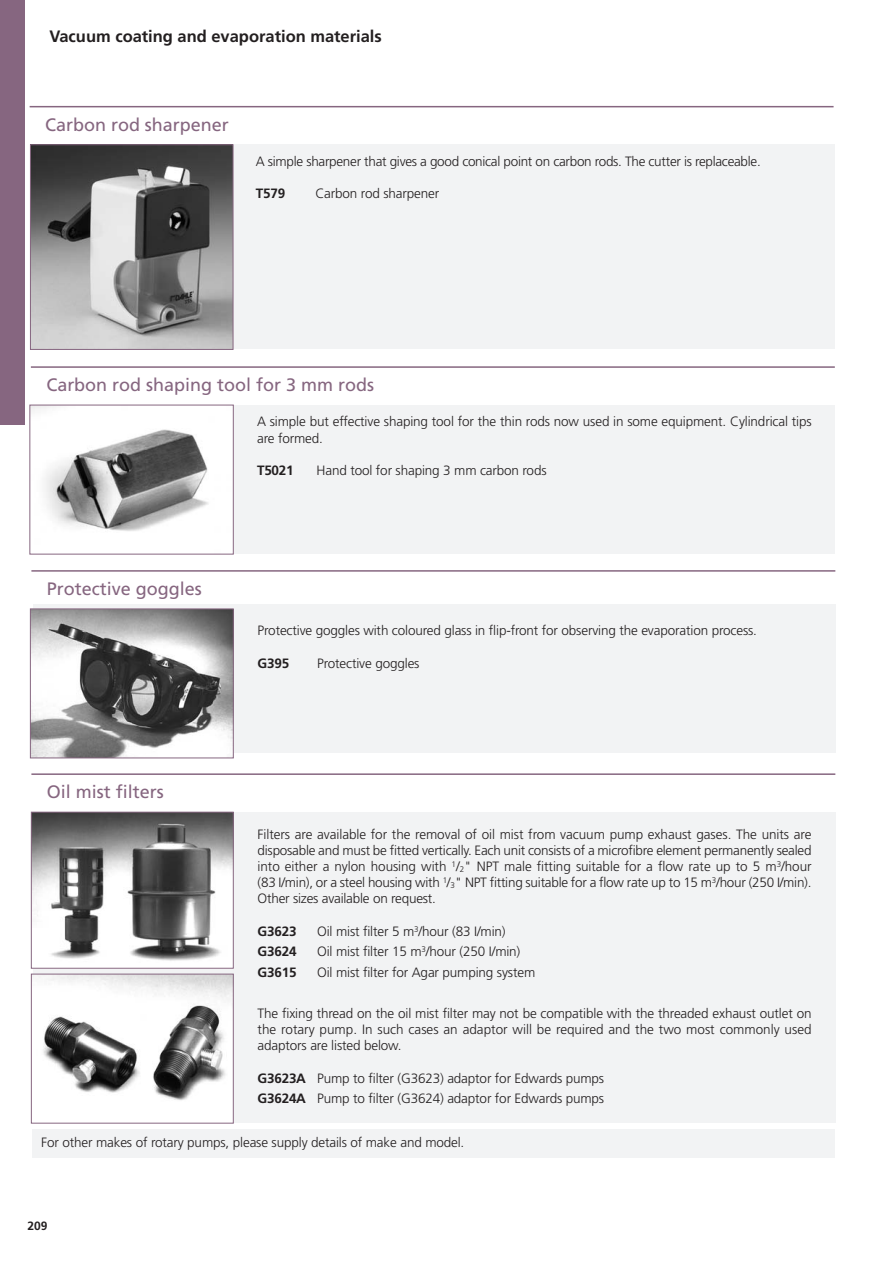
<style>
.page{position:relative;width:893px;height:1263px;background:#fff}
.page>*{position:absolute;margin:0;border:0;box-sizing:border-box;transform-origin:0 0}
.t1{font:18px "Frutiger";color:#866680}
.t2{font:700 16.5px "Frutiger";color:#231f20}
.t3{font:300 13.5px/16.2px "Frutiger";letter-spacing:-.01em;color:#231f20}
.t4{font:700 13.5px "Frutiger";letter-spacing:-.015em;color:#231f20}
.t5{font:700 12px "Frutiger";color:#231f20}
.s1{font-size:8.1px}
.s2{font-weight:700}
</style>
<div class="page">
<div style="left:0;top:0;width:25px;height:425px;background:#866680"></div>
<div style="left:32px;top:1128px;width:803px;height:29px;background:#f2f3f4"></div>
<div style="left:31px;top:145px;width:804px;height:204px;background:#f2f3f4"></div>
<hr style="left:30px;top:106px;width:803px;height:1px;background:#866680">
<div style="left:32px;top:405px;width:803px;height:149px;background:#f2f3f4"></div>
<hr style="left:31px;top:366px;width:803px;height:2px;background:#866680">
<img style="left:32px;top:146px;width:199px;height:202px">
<div style="left:30px;top:144px;width:203px;height:206px;border:1px solid #866680"></div>
<img style="left:32px;top:407px;width:199px;height:145px">
<div style="left:33px;top:604px;width:802px;height:148px;background:#f2f3f4"></div>
<hr style="left:31px;top:570px;width:804px;height:1px;background:#866680">
<img style="left:32px;top:610px;width:199px;height:146px">
<div style="left:30px;top:608px;width:203px;height:150px;border:1px solid #866680"></div>
<div style="left:33px;top:812px;width:802px;height:310px;background:#f2f3f4"></div>
<hr style="left:31px;top:773px;width:804px;height:2px;background:#866680">
<img style="left:33px;top:814px;width:198px;height:152px">
<div style="left:31px;top:812px;width:202px;height:156px;border:1px solid #866680"></div>
<img style="left:33px;top:976px;width:198px;height:145px">
<div style="left:31px;top:974px;width:202px;height:149px;border:1px solid #866680"></div>
<p class="t2" style="left:49px;top:30px;width:334px">Vacuum coating and evaporation materials</p>
<h1 class="t1" style="left:45px;top:117px;width:185px">Carbon rod sharpener</h1>
<p class="t3" style="left:256px;top:154px;width:506px">A simple sharpener that gives a good conical point on carbon rods. The cutter is replaceable.</p>
<p class="t4" style="left:256px;top:188px;width:31px">T579</p>
<p class="t3" style="left:315px;top:187px;width:125px">Carbon rod sharpener</p>
<h1 class="t1" style="left:46px;top:377px;width:329px">Carbon rod shaping tool for 3 mm rods</h1>
<p class="t3" style="left:257px;top:414px;width:556px">A simple but effective shaping tool for the thin rods now used in some equipment. Cylindrical tips are formed.</p>
<p class="t4" style="left:257px;top:465px;width:38px">T5021</p>
<p class="t3" style="left:316px;top:463px;width:231px">Hand tool for shaping 3 mm carbon rods</p>
<h1 class="t1" style="left:47px;top:581px;width:156px">Protective goggles</h1>
<h1 class="t1" style="left:47px;top:784px;width:118px">Oil mist filters</h1>
<p class="t3" style="left:257px;top:623px;width:501px">Protective goggles with coloured glass in flip-front for observing the evaporation process.</p>
<p class="t4" style="left:257px;top:657px;width:33px">G395</p>
<p class="t3" style="left:317px;top:656px;width:104px">Protective goggles</p>
<p class="t3" style="left:257px;top:827px;width:555px;text-align:justify">Filters are available for the removal of oil mist from vacuum pump exhaust gases. The units are disposable and must be fitted vertically. Each unit consists of a microfibre element permanently sealed into either a nylon housing with <sup>1</sup>/<span class="s1">2</span>" NPT male fitting suitable for a flow rate up to 5 m<sup>3</sup>/hour (83 I/min), or a steel housing with <sup>1</sup>/<span class="s1">3</span>" NPT fitting suitable for a flow rate up to 15 m<sup>3</sup>/hour (250 I/min).<br>Other sizes available on request.</p>
<p class="t4" style="left:257px;top:925px;width:40px">G3623</p>
<p class="t3" style="left:317px;top:924px;width:190px">Oil mist filter 5 m<sup>3</sup>/hour (83 I/min)</p>
<p class="t4" style="left:257px;top:946px;width:40px">G3624</p>
<p class="t3" style="left:317px;top:944px;width:205px">Oil mist filter 15 m<sup>3</sup>/hour (250 I/min)</p>
<p class="t4" style="left:257px;top:966px;width:40px">G3615</p>
<p class="t3" style="left:317px;top:965px;width:220px">Oil mist filter for Agar pumping system</p>
<p class="t3" style="left:257px;top:1006px;width:555px;text-align:justify">The fixing thread on the oil mist filter may not be compatible with the threaded exhaust outlet on the rotary pump. In such cases an adaptor will be required and the two most commonly used adaptors are listed below.</p>
<p class="t3" style="left:257px;top:1068px;width:348px;line-height:20.4px"><span class="s2">G3623A</span> Pump to filter (G3623) adaptor for Edwards pumps<br><span class="s2">G3624A</span> Pump to filter (G3624) adaptor for Edwards pumps</p>
<p class="t3" style="left:41px;top:1134px;width:425px">For other makes of rotary pumps, please supply details of make and model.</p>
<p class="t5" style="left:28px;top:1220px;width:21px">209</p>
</div>
